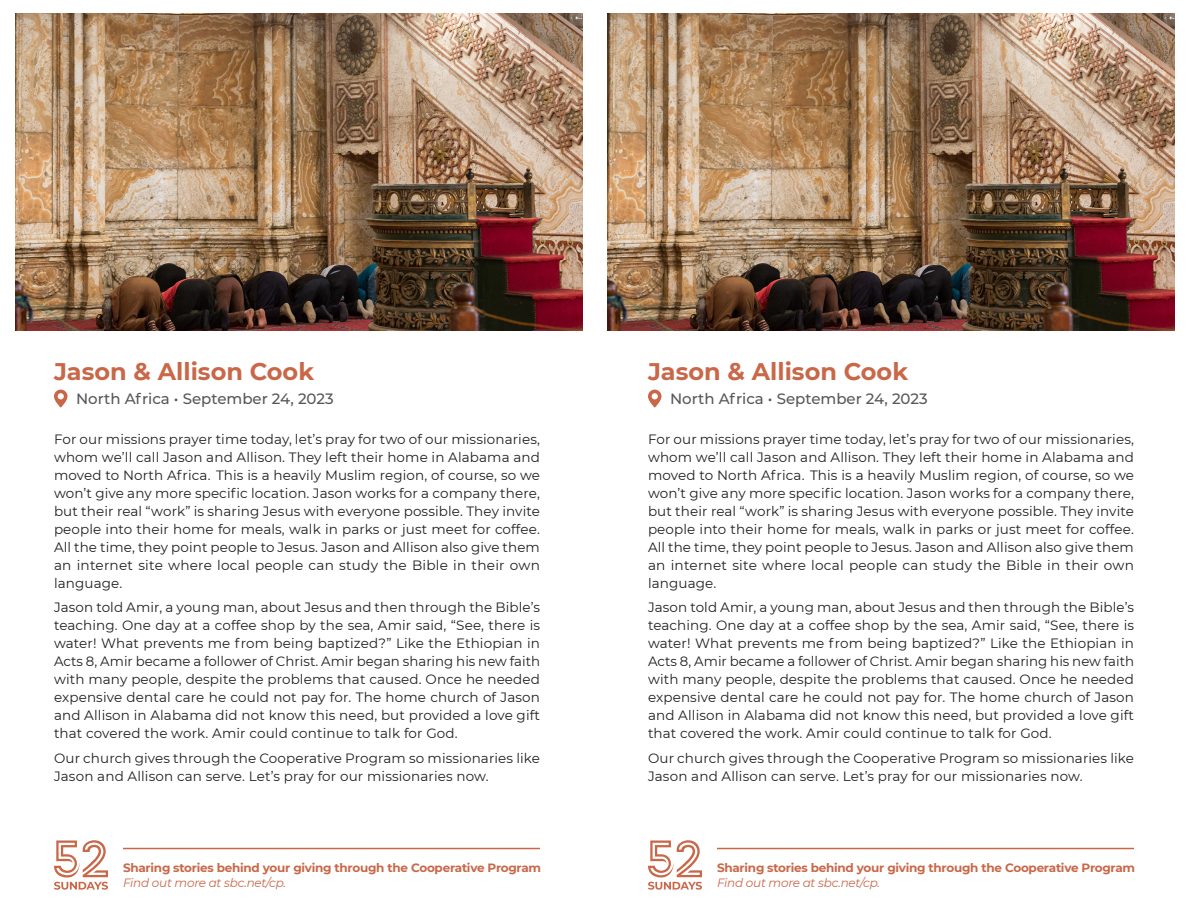
<style>
.page{position:relative;width:1188px;height:918px;background:#fff}
.page>*{position:absolute;margin:0;border:0;box-sizing:border-box;transform-origin:0 0}
.t1{font:700 24px "Montserrat";color:#c96849}
.t2{font:500 15px "Montserrat";color:#57585a}
.t3{font:13.5px/18px "Montserrat";letter-spacing:.01em;color:#231f20;text-align:justify}
.t4{font:700 12px "Montserrat";letter-spacing:-.02em;color:#c96849}
.t5{font:italic 12px "Montserrat";letter-spacing:-.02em;color:#c96849}
</style>
<div class="page">
<img style="left:608px;top:14px;width:566px;height:316px">
<svg style="left:648px;top:390px;width:14px;height:18px"></svg>
<hr style="left:717px;top:848px;width:417px;height:1px;background:#c96849">
<svg style="left:648px;top:840px;width:54px;height:50px"></svg>
<img style="left:15px;top:14px;width:567px;height:316px">
<svg style="left:54px;top:390px;width:14px;height:18px"></svg>
<hr style="left:123px;top:848px;width:417px;height:1px;background:#c96849">
<svg style="left:54px;top:840px;width:54px;height:50px"></svg>
<h1 class="t1" style="left:54px;top:354px;width:262px">Jason &amp; Allison Cook</h1>
<h1 class="t1" style="left:648px;top:354px;width:262px">Jason &amp; Allison Cook</h1>
<p class="t2" style="left:76px;top:388px;width:259px">North Africa • September 24, 2023</p>
<p class="t2" style="left:670px;top:388px;width:259px">North Africa • September 24, 2023</p>
<p class="t3" style="left:54px;top:429px;width:488px">For our missions prayer time today, let’s pray for two of our missionaries, whom we’ll call Jason and Allison. They left their home in Alabama and moved to North Africa. This is a heavily Muslim region, of course, so we won’t give any more specific location. Jason works for a company there, but their real “work” is sharing Jesus with everyone possible. They invite people into their home for meals, walk in parks or just meet for coffee.<br>All the time, they point people to Jesus. Jason and Allison also give them an internet site where local people can study the Bible in their own language.</p>
<p class="t3" style="left:54px;top:598px;width:488px">Jason told Amir, a young man, about Jesus and then through the Bible’s teaching. One day at a coffee shop by the sea, Amir said, “See, there is water! What prevents me from being baptized?” Like the Ethiopian in Acts 8, Amir became a follower of Christ. Amir began sharing his new faith with many people, despite the problems that caused. Once he needed expensive dental care he could not pay for. The home church of Jason and Allison in Alabama did not know this need, but provided a love gift that covered the work. Amir could continue to talk for God.</p>
<p class="t3" style="left:54px;top:749px;width:488px">Our church gives through the Cooperative Program so missionaries like<br>Jason and Allison can serve. Let’s pray for our missionaries now.</p>
<p class="t3" style="left:648px;top:429px;width:488px">For our missions prayer time today, let’s pray for two of our missionaries, whom we’ll call Jason and Allison. They left their home in Alabama and moved to North Africa. This is a heavily Muslim region, of course, so we won’t give any more specific location. Jason works for a company there, but their real “work” is sharing Jesus with everyone possible. They invite people into their home for meals, walk in parks or just meet for coffee.<br>All the time, they point people to Jesus. Jason and Allison also give them an internet site where local people can study the Bible in their own language.</p>
<p class="t3" style="left:648px;top:598px;width:488px">Jason told Amir, a young man, about Jesus and then through the Bible’s teaching. One day at a coffee shop by the sea, Amir said, “See, there is water! What prevents me from being baptized?” Like the Ethiopian in Acts 8, Amir became a follower of Christ. Amir began sharing his new faith with many people, despite the problems that caused. Once he needed expensive dental care he could not pay for. The home church of Jason and Allison in Alabama did not know this need, but provided a love gift that covered the work. Amir could continue to talk for God.</p>
<p class="t3" style="left:648px;top:749px;width:488px">Our church gives through the Cooperative Program so missionaries like<br>Jason and Allison can serve. Let’s pray for our missionaries now.</p>
<p class="t4" style="left:123px;top:859px;width:420px">Sharing stories behind your giving through the Cooperative Program</p>
<p class="t5" style="left:123px;top:874px;width:165px">Find out more at sbc.net/cp.</p>
<p class="t4" style="left:717px;top:859px;width:420px">Sharing stories behind your giving through the Cooperative Program</p>
<p class="t5" style="left:717px;top:874px;width:165px">Find out more at sbc.net/cp.</p>
</div>
